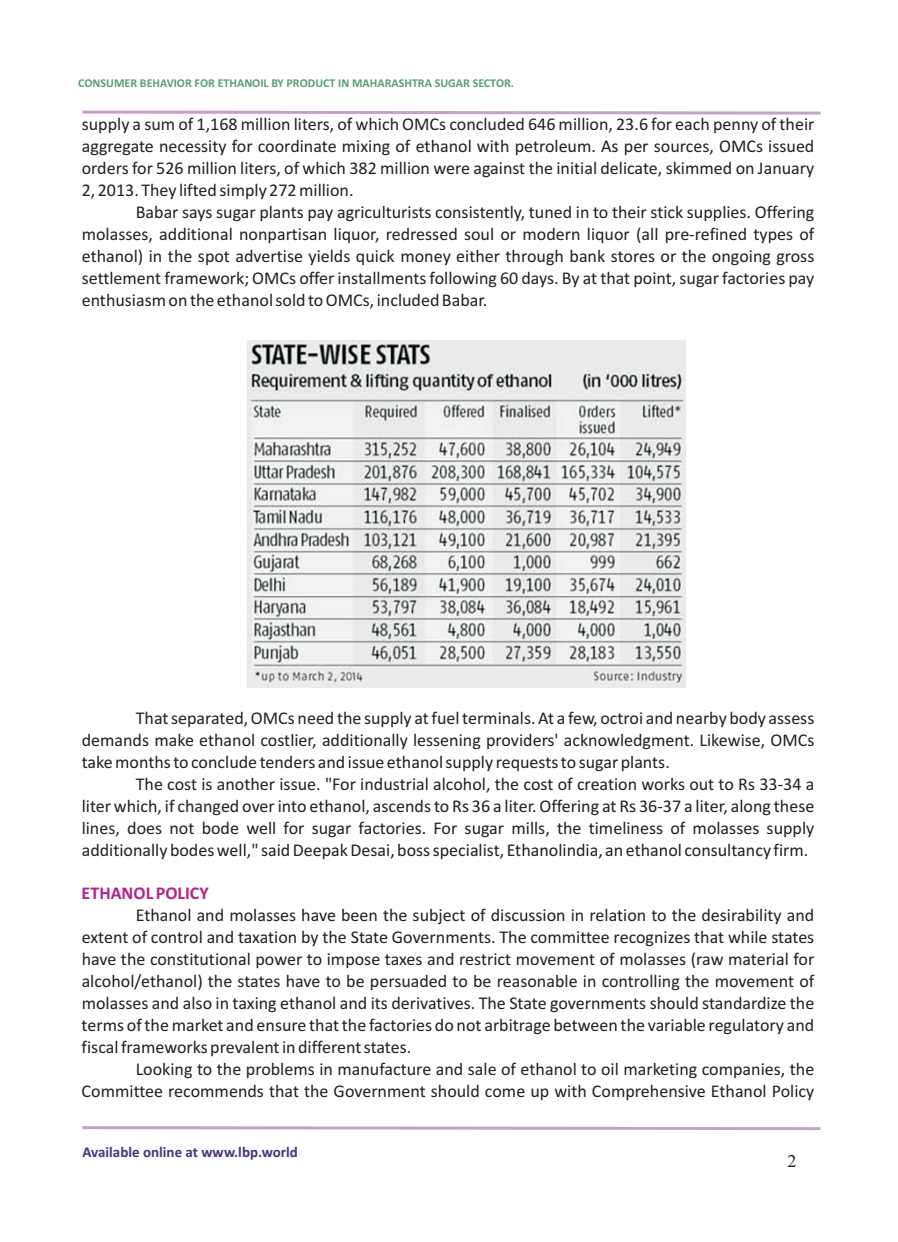
<style>
.page{position:relative;width:898px;height:1242px;background:#fff}
.page>*{position:absolute;margin:0;border:0;box-sizing:border-box;transform-origin:0 0}
.t1{font:18px/21.9px "Calibri";color:#231f20;text-align:justify}
.t2{font:700 18px "Calibri";color:#b6218b}
.t3{font:18px "Times New Roman";color:#231f20}
.t4{font:700 15px "Calibri";color:#49317d}
.t5{font:700 12px "Calibri";color:#53a174}
</style>
<div class="page">
<svg style="left:82px;top:110px;width:739px;height:5px"></svg>
<svg style="left:82px;top:1126px;width:739px;height:5px"></svg>
<img style="left:247px;top:340px;width:439px;height:348px">
<p class="t5" style="left:78px;top:78px;width:437px">CONSUMER BEHAVIOR FOR ETHANOIL BY PRODUCT IN MAHARASHTRA SUGAR SECTOR.</p>
<p class="t1" style="left:82px;top:115px;width:734px">supply a sum of 1,168 million liters, of which OMCs concluded 646 million, 23.6 for each penny of their aggregate necessity for coordinate mixing of ethanol with petroleum. As per sources, OMCs issued orders for 526 million liters, of which 382 million were against the initial delicate, skimmed on January 2, 2013. They lifted simply 272 million.</p>
<p class="t1" style="left:82px;top:203px;width:734px;text-indent:54px">Babar says sugar plants pay agriculturists consistently, tuned in to their stick supplies. Offering molasses, additional nonpartisan liquor, redressed soul or modern liquor (all pre-refined types of ethanol) in the spot advertise yields quick money either through bank stores or the ongoing gross settlement framework; OMCs offer installments following 60 days. By at that point, sugar factories pay enthusiasm on the ethanol sold to OMCs, included Babar.</p>
<p class="t1" style="left:82px;top:708px;width:733px;text-indent:54px">That separated, OMCs need the supply at fuel terminals. At a few, octroi and nearby body assess demands make ethanol costlier, additionally lessening providers' acknowledgment. Likewise, OMCs take months to conclude tenders and issue ethanol supply requests to sugar plants.</p>
<p class="t1" style="left:82px;top:774px;width:734px;text-indent:54px">The cost is another issue. "For industrial alcohol, the cost of creation works out to Rs 33-34 a liter which, if changed over into ethanol, ascends to Rs 36 a liter. Offering at Rs 36-37 a liter, along these lines, does not bode well for sugar factories. For sugar mills, the timeliness of molasses supply additionally bodes well," said Deepak Desai, boss specialist, Ethanolindia, an ethanol consultancy firm.</p>
<p class="t2" style="left:82px;top:886px;width:129px">ETHANOL POLICY</p>
<p class="t1" style="left:82px;top:906px;width:734px;text-indent:54px">Ethanol and molasses have been the subject of discussion in relation to the desirability and extent of control and taxation by the State Governments. The committee recognizes that while states have the constitutional power to impose taxes and restrict movement of molasses (raw material for alcohol/ethanol) the states have to be persuaded to be reasonable in controlling the movement of molasses and also in taxing ethanol and its derivatives. The State governments should standardize the terms of the market and ensure that the factories do not arbitrage between the variable regulatory and fiscal frameworks prevalent in different states.</p>
<p class="t1" style="left:82px;top:1059px;width:734px;text-align:right">Looking to the problems in manufacture and sale of ethanol to oil marketing companies, the<br>Committee recommends that the Government should come up with Comprehensive Ethanol Policy</p>
<p class="t4" style="left:82px;top:1145px;width:217px">Available online at www.lbp.world</p>
<p class="t3" style="left:787px;top:1154px;width:10px">2</p>
</div>
